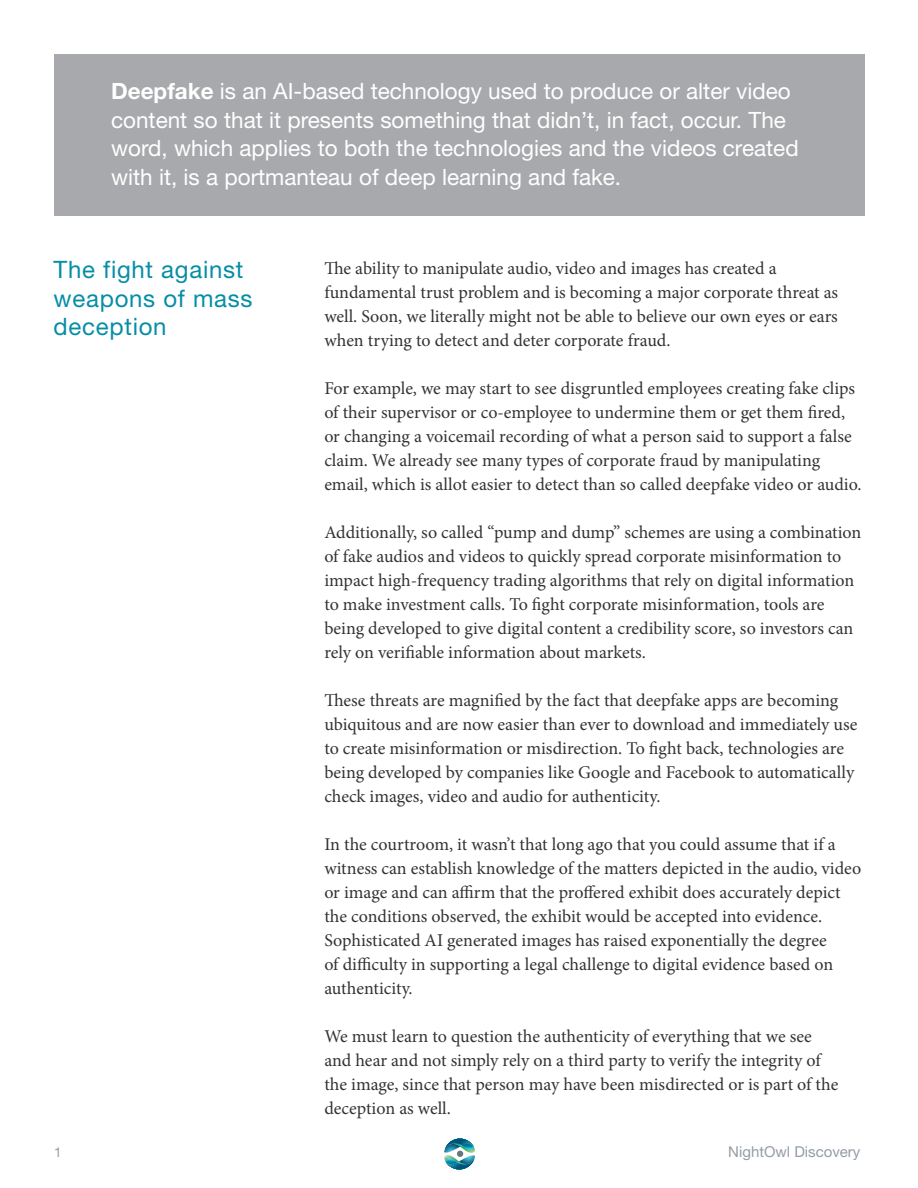
<style>
.page{position:relative;width:918px;height:1188px;background:#fff}
.page>*{position:absolute;margin:0;border:0;box-sizing:border-box;transform-origin:0 0}
.t1{font:24px/28.8px "Helvetica Neue LT Std";letter-spacing:.03em;color:#068ea6}
.t2{font:22.5px/28.5px "Helvetica Neue LT Std";color:#fff}
.t3{font:18px/24px "Minion Pro";color:#333334}
.t4{font:15px "Helvetica Neue LT Std";color:#949ca6}
.t5{font:13.5px "Helvetica Neue LT Std";color:#949ca6}
.s1{font-weight:700}
</style>
<div class="page">
<div style="left:54px;top:54px;width:810px;height:162px;background:#a7a9ac"></div>
<svg style="left:444px;top:1139px;width:31px;height:31px"></svg>
<p class="t2" style="left:111px;top:77px;width:689px"><span class="s1">Deepfake</span> is an AI-based technology used to produce or alter video content so that it presents something that didn’t, in fact, occur. The word, which applies to both the technologies and the videos created with it, is a portmanteau of deep learning and fake.</p>
<h1 class="t1" style="left:54px;top:254px;width:200px">The fight against weapons of mass deception</h1>
<p class="t3" style="left:324px;top:256px;width:515px">The ability to manipulate audio, video and images has created a fundamental trust problem and is becoming a major corporate threat as well. Soon, we literally might not be able to believe our own eyes or ears when trying to detect and deter corporate fraud.</p>
<p class="t3" style="left:324px;top:376px;width:539px">For example, we may start to see disgruntled employees creating fake clips of their supervisor or co-employee to undermine them or get them fired, or changing a voicemail recording of what a person said to support a false claim. We already see many types of corporate fraud by manipulating email, which is allot easier to detect than so called deepfake video or audio.</p>
<p class="t3" style="left:324px;top:520px;width:539px">Additionally, so called “pump and dump” schemes are using a combination of fake audios and videos to quickly spread corporate misinformation to impact high-frequency trading algorithms that rely on digital information to make investment calls. To fight corporate misinformation, tools are being developed to give digital content a credibility score, so investors can rely on verifiable information about markets.</p>
<p class="t3" style="left:324px;top:688px;width:535px">These threats are magnified by the fact that deepfake apps are becoming ubiquitous and are now easier than ever to download and immediately use to create misinformation or misdirection. To fight back, technologies are being developed by companies like Google and Facebook to automatically check images, video and audio for authenticity.</p>
<p class="t3" style="left:324px;top:832px;width:538px">In the courtroom, it wasn’t that long ago that you could assume that if a witness can establish knowledge of the matters depicted in the audio, video or image and can affirm that the proffered exhibit does accurately depict the conditions observed, the exhibit would be accepted into evidence.<br>Sophisticated AI generated images has raised exponentially the degree<br>of difficulty in supporting a legal challenge to digital evidence based on authenticity.</p>
<p class="t3" style="left:324px;top:1024px;width:516px">We must learn to question the authenticity of everything that we see and hear and not simply rely on a third party to verify the integrity of the image, since that person may have been misdirected or is part of the deception as well.</p>
<p class="t5" style="left:54px;top:1144px;width:9px">1</p>
<p class="t4" style="left:728px;top:1143px;width:134px">NightOwl Discovery</p>
</div>
